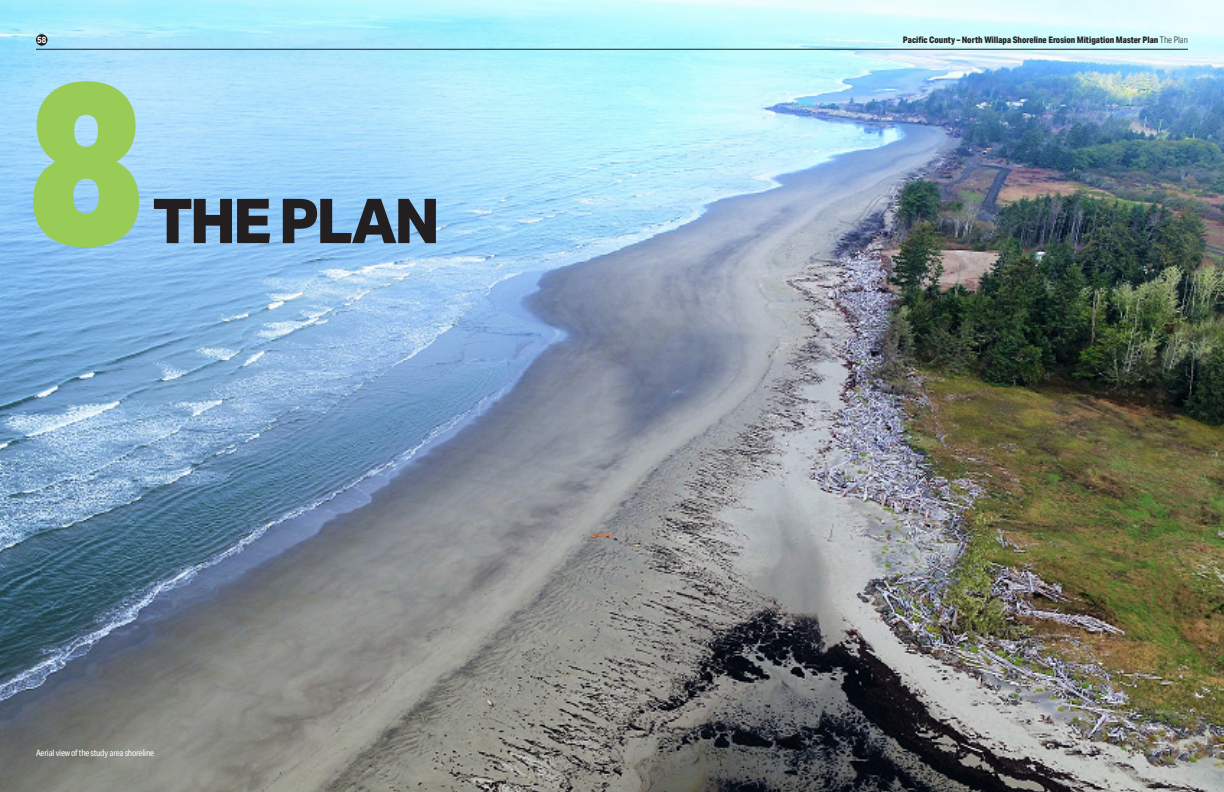
<style>
.page{position:relative;width:1224px;height:792px;background:#fff}
.page>*{position:absolute;margin:0;border:0;box-sizing:border-box;transform-origin:0 0}
.Heading_1{font:800 62px "Aktiv Grotesk";letter-spacing:-.05em;color:#231f20}
.t1{font:800 9px "Aktiv Grotesk Cd";color:#231f20}
.t2{font:9px "Aktiv Grotesk Cd";letter-spacing:-.02em;color:#fff}
.t3{font:700 9px "Aktiv Grotesk Cd";color:#fff}
.s1{font-weight:300}
</style>
<div class="page">
<img style="left:0;top:0;width:1224px;height:792px">
<hr style="left:36px;top:49px;width:1152px;height:1px;background:#231f20">
<div style="left:36px;top:34px;width:12px;height:12px;background:#231f20;border-radius:50%"></div>
<svg style="left:33px;top:81px;width:106px;height:166px;background:#9bce7f"></svg>
<p class="t3" style="left:37px;top:34px;width:10px">58</p>
<p class="t1" style="left:903px;top:34px;width:287px">Pacific County – North Willapa Shoreline Erosion Mitigation Master Plan <span class="s1">The Plan</span></p>
<p class="Heading_1" style="left:153px;top:185px;width:289px">THE PLAN</p>
<p class="t2" style="left:36px;top:747px;width:120px">Aerial view of the study area shoreline</p>
</div>
